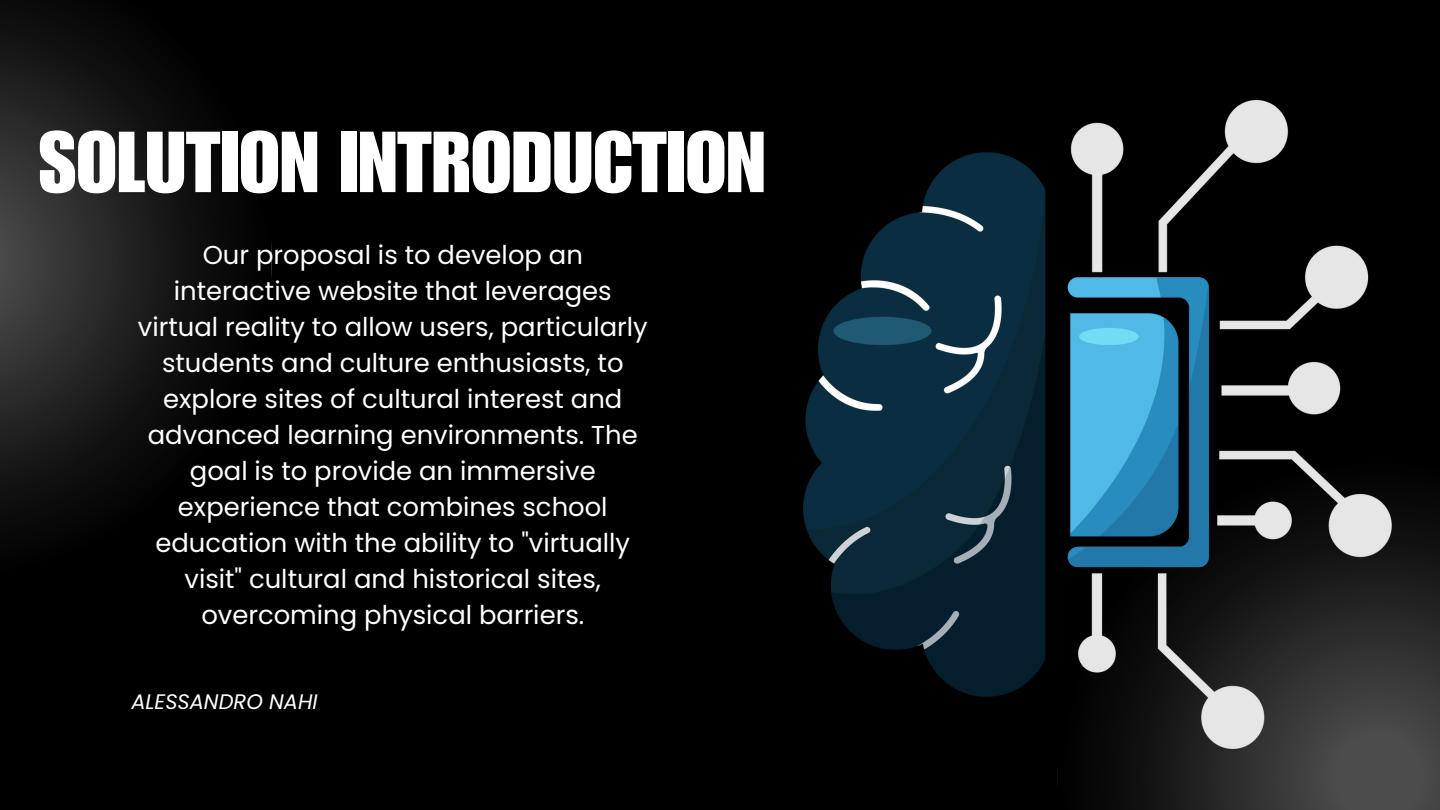
<style>
.page{position:relative;width:1440px;height:810px;background:#000}
.page>*{position:absolute;margin:0;border:0;box-sizing:border-box;transform-origin:0 0}
.t1{font:84.6px "Impact LT Std";color:#fff}
.t2{font:25.9px/36px "Poppins";color:#fff;text-align:center}
.t3{font:italic 21px "Poppins";color:#fff}
</style>
<div class="page">
<svg style="left:1110px;top:509px;width:330px;height:301px;background:#2f2f2f"></svg>
<svg style="left:0;top:0;width:272px;height:525px"></svg>
<img style="left:803px;top:100px;width:588px;height:648px">
<h2 class="t1" style="left:39px;top:132px;width:728px">SOLUTION INTRODUCTION</h2>
<h1 class="t2" style="left:138px;top:237px;width:511px">Our proposal is to develop an interactive website that leverages virtual reality to allow users, particularly students and culture enthusiasts, to explore sites of cultural interest and advanced learning environments. The goal is to provide an immersive experience that combines school education with the ability to "virtually visit" cultural and historical sites, overcoming physical barriers.</h1>
<p class="t3" style="left:131px;top:687px;width:188px">ALESSANDRO NAHI</p>
</div>
